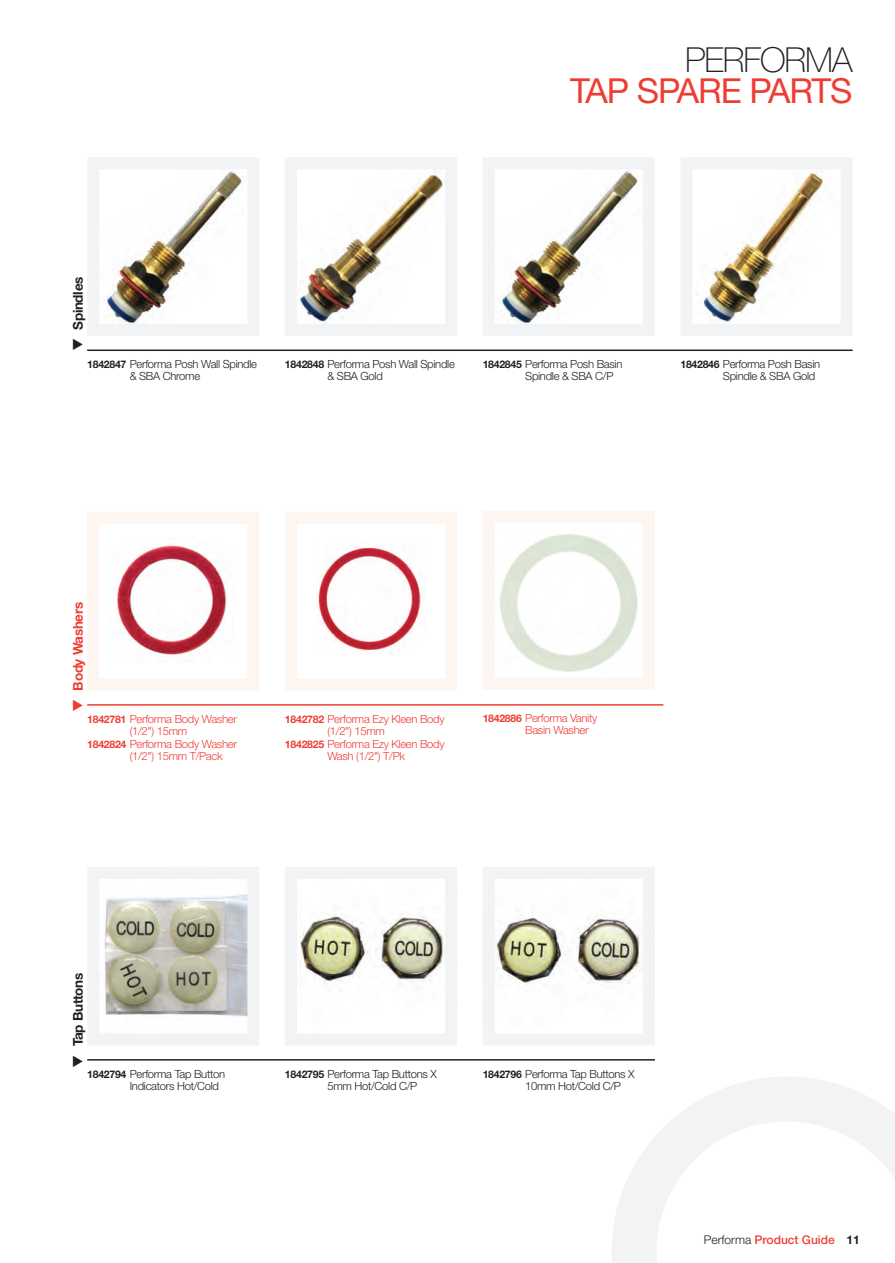
<style>
.page{position:relative;width:895px;height:1263px;background:#fff}
.page>*{position:absolute;margin:0;border:0;box-sizing:border-box;transform-origin:0 0}
.t1{font:34.5px/31.5px "Helvetica Neue";letter-spacing:-.03em;color:#ee3e34;text-align:right}
.L2_Sub_Side_Head_RED{font:700 13.5px "Helvetica Neue";letter-spacing:-.025em;color:#ee3e34}
.L2_Sub_Side_Head_K{font:700 13.5px "Helvetica Neue";letter-spacing:-.025em;color:#231f20}
.L2_Sub_Side_Head_RED-2{font:700 13.5px "Helvetica Neue";letter-spacing:-.025em;color:#231f20}
.t2{font:500 12px "Helvetica Neue";color:#ee3e34}
.L3_Code_Name_Red{font:300 11.25px/12px "Helvetica Neue";letter-spacing:-.025em;color:#ee3e34}
.L3_Code_Name_Red-2{font:300 11.25px/12px "Helvetica Neue";letter-spacing:-.025em;color:#231f20}
.L3_Code_Name_K{font:300 11.25px/12px "Helvetica Neue";letter-spacing:-.025em;color:#231f20}
.s1{font-weight:100;color:#231f20}
.s2{font-weight:700;font-size:10.5px}
.s3{font-weight:300;color:#231f20}
.s4{font-weight:700;color:#231f20}
</style>
<div class="page">
<svg style="left:612px;top:1077px;width:283px;height:186px"></svg>
<hr style="left:87px;top:349px;width:766px;height:2px;background:#231f20">
<img style="left:117px;top:545px;width:109px;height:110px">
<div style="left:87px;top:512px;width:172px;height:178px;border:12px solid #fdf5f0"></div>
<img style="left:316px;top:543px;width:106px;height:112px">
<div style="left:285px;top:512px;width:172px;height:178px;border:12px solid #fdf5f0"></div>
<hr style="left:87px;top:704px;width:576px;height:2px;background:#ee3e34">
<img style="left:300px;top:171px;width:144px;height:152px">
<div style="left:285px;top:157px;width:172px;height:179px;border:12px solid #f2f3f4"></div>
<img style="left:501px;top:170px;width:139px;height:153px">
<div style="left:483px;top:157px;width:172px;height:179px;border:12px solid #f2f3f4"></div>
<img style="left:106px;top:170px;width:138px;height:153px">
<div style="left:87px;top:157px;width:172px;height:179px;border:12px solid #f2f3f4"></div>
<img style="left:700px;top:172px;width:125px;height:151px">
<div style="left:680px;top:157px;width:173px;height:179px;border:12px solid #f2f3f4"></div>
<img style="left:500px;top:534px;width:138px;height:138px">
<div style="left:483px;top:511px;width:172px;height:179px;border:12px solid #fdf5f0"></div>
<img style="left:104px;top:894px;width:142px;height:123px">
<div style="left:87px;top:867px;width:172px;height:178px;border:12px solid #f2f3f4"></div>
<img style="left:299px;top:911px;width:145px;height:77px">
<div style="left:285px;top:867px;width:172px;height:178px;border:12px solid #f2f3f4"></div>
<img style="left:496px;top:915px;width:146px;height:71px">
<div style="left:483px;top:867px;width:172px;height:178px;border:12px solid #f2f3f4"></div>
<hr style="left:87px;top:1059px;width:568px;height:1px;background:#231f20">
<p class="t1" style="left:570px;top:43px;width:284px"><span class="s1">PERFORMA<br></span>TAP SPARE PARTS</p>
<p class="L2_Sub_Side_Head_RED-2" style="left:70px;top:330px;width:54px;rotate:-90deg">Spindles</p>
<p class="L3_Code_Name_Red-2" style="left:130px;top:358px;width:129px;text-indent:-43px"><span class="s2">1842847</span> Performa Posh Wall Spindle &amp; SBA Chrome</p>
<p class="L3_Code_Name_Red-2" style="left:327px;top:358px;width:129px;text-indent:-43px"><span class="s2">1842848</span> Performa Posh Wall Spindle &amp; SBA Gold</p>
<p class="L3_Code_Name_Red-2" style="left:525px;top:358px;width:99px;text-indent:-43px"><span class="s2">1842845</span> Performa Posh Basin<br>Spindle &amp; SBA C/P</p>
<p class="L3_Code_Name_Red-2" style="left:723px;top:358px;width:99px;text-indent:-43px"><span class="s2">1842846</span> Performa Posh Basin<br>Spindle &amp; SBA Gold</p>
<p class="L2_Sub_Side_Head_RED" style="left:70px;top:690px;width:90px;rotate:-90deg">Body Washers</p>
<p class="L3_Code_Name_Red" style="left:130px;top:712px;width:109px;text-indent:-43px"><span class="s2">1842781</span> Performa Body Washer (1/2") 15mm</p>
<p class="L3_Code_Name_Red" style="left:130px;top:738px;width:109px;text-indent:-43px"><span class="s2">1842824</span> Performa Body Washer (1/2") 15mm T/Pack</p>
<p class="L3_Code_Name_Red" style="left:327px;top:712px;width:119px;text-indent:-43px"><span class="s2">1842782</span> Performa Ezy Kleen Body (1/2") 15mm</p>
<p class="L3_Code_Name_Red" style="left:285px;top:738px;width:161px;text-align:center"><span class="s2">1842825</span> Performa Ezy Kleen Body<br>Wash (1/2") T/Pk</p>
<p class="L3_Code_Name_Red" style="left:525px;top:711px;width:74px;text-indent:-43px"><span class="s2">1842886</span> Performa Vanity<br>Basin Washer</p>
<p class="L2_Sub_Side_Head_K" style="left:70px;top:1046px;width:75px;rotate:-90deg">Tap Buttons</p>
<p class="L3_Code_Name_K" style="left:130px;top:1067px;width:97px;text-indent:-43px"><span class="s2">1842794</span> Performa Tap Button<br>Indicators Hot/Cold</p>
<p class="L3_Code_Name_K" style="left:327px;top:1067px;width:111px;text-indent:-43px"><span class="s2">1842795</span> Performa Tap Buttons X<br>5mm Hot/Cold C/P</p>
<p class="L3_Code_Name_K" style="left:525px;top:1067px;width:111px;text-indent:-43px"><span class="s2">1842796</span> Performa Tap Buttons X<br>10mm Hot/Cold C/P</p>
<p class="t2" style="left:704px;top:1232px;width:157px"><span class="s3">Performa</span> Product Guide <span class="s4">11</span></p>
</div>
